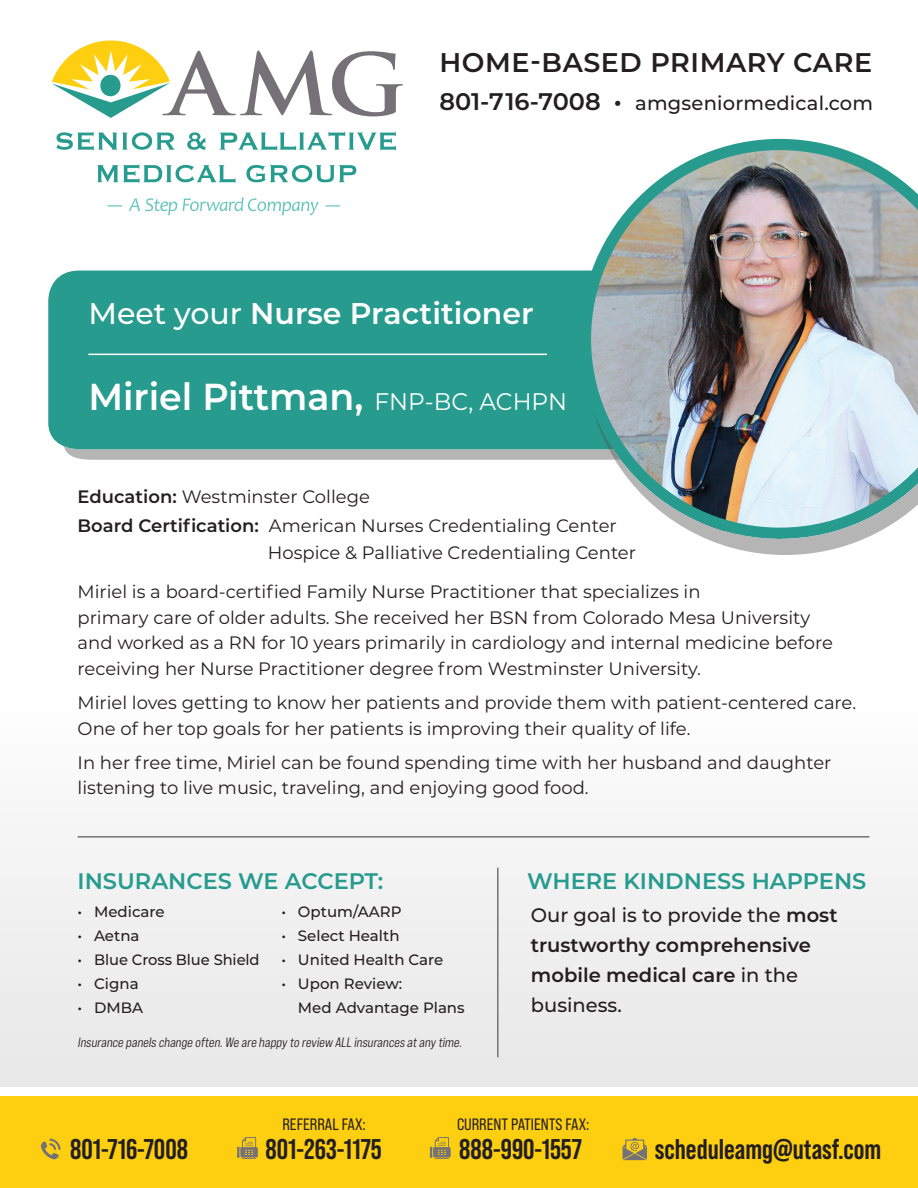
<style>
.page{position:relative;width:918px;height:1188px;background:#fff}
.page>*{position:absolute;margin:0;border:0;box-sizing:border-box;transform-origin:0 0}
.t1{font:600 37.5px "Montserrat";color:#fff}
.t2{font:600 30px "Montserrat";color:#fff}
.t3{font:700 28.5px "Bebas Neue Pro";color:#231f20}
.t4{font:600 27px "Montserrat";letter-spacing:.02em;color:#231f20}
.t5{font:600 22.5px "Montserrat";color:#269b8e}
.t6{font:600 19.5px/30px "Montserrat";color:#231f20}
.t7{font:500 19.5px "Montserrat";letter-spacing:.01em;color:#231f20}
.t8{font:18px/25.5px "Montserrat";color:#231f20}
.t9{font:16.5px "Bebas Neue Pro Sm E Rg";color:#231f20}
.t10{font:500 15px/24px "Montserrat";color:#231f20}
.t11{font:italic 13.5px "Bebas Neue Pro Sm E Md";color:#231f20}
.s1{font-weight:600;font-size:24px}
.s2{font-weight:500}
.s3{font-weight:400;font-size:24px}
.s4{font-weight:600}
</style>
<div class="page">
<div style="left:0;top:1096px;width:918px;height:92px;background:#fece10"></div>
<div style="left:0;top:708px;width:918px;height:378px;background:#f2f1f2"></div>
<hr style="left:78px;top:836px;width:791px;height:2px;background:#747276">
<hr style="left:497px;top:868px;width:2px;height:189px;background:#747276">
<svg style="left:41px;top:1139px;width:20px;height:20px"></svg>
<svg style="left:237px;top:1137px;width:21px;height:22px"></svg>
<svg style="left:430px;top:1137px;width:21px;height:22px"></svg>
<svg style="left:623px;top:1138px;width:24px;height:22px"></svg>
<svg style="left:52px;top:40px;width:351px;height:78px"></svg>
<svg style="left:129px;top:198px;width:48px;height:17px"></svg>
<svg style="left:183px;top:198px;width:136px;height:17px"></svg>
<svg style="left:325px;top:205px;width:15px;height:2px"></svg>
<svg style="left:107px;top:205px;width:15px;height:2px"></svg>
<svg style="left:56px;top:132px;width:119px;height:18px"></svg>
<svg style="left:187px;top:132px;width:18px;height:18px"></svg>
<svg style="left:220px;top:132px;width:176px;height:18px"></svg>
<svg style="left:97px;top:164px;width:139px;height:19px"></svg>
<svg style="left:246px;top:165px;width:110px;height:17px"></svg>
<div style="left:48px;top:271px;width:532px;height:176px;background:#269b8e"></div>
<img style="left:580px;top:139px;width:338px;height:270px">
<svg style="left:64px;top:409px;width:854px;height:146px"></svg>
<hr style="left:88px;top:354px;width:459px;height:1px;background:#fff">
<h3 class="t4" style="left:440px;top:43px;width:434px">HOME-BASED PRIMARY CARE</h3>
<p class="t7" style="left:440px;top:89px;width:435px"><span class="s1">801-716-7008 •</span> amgseniormedical.com</p>
<h2 class="t2" style="left:88px;top:292px;width:447px"><span class="s2">Meet your</span> Nurse Practitioner</h2>
<h1 class="t1" style="left:88px;top:370px;width:480px">Miriel Pittman, <span class="s3">FNP-BC, ACHPN</span></h1>
<p class="t8" style="left:78px;top:481px;width:541px;line-height:29.2px"><span class="s4">Education:</span> Westminster College<br><span class="s4">Board Certification:</span> American Nurses Credentialing Center</p>
<p class="t8" style="left:78px;top:533px;width:625px;line-height:39px;text-indent:190px">Hospice &amp; Palliative Credentialing Center<br>Miriel is a board-certified Family Nurse Practitioner that specializes in</p>
<p class="t8" style="left:78px;top:604px;width:757px">primary care of older adults. She received her BSN from Colorado Mesa University and worked as a RN for 10 years primarily in cardiology and internal medicine before receiving her Nurse Practitioner degree from Westminster University.</p>
<p class="t8" style="left:78px;top:689px;width:780px">Miriel loves getting to know her patients and provide them with patient-centered care.<br>One of her top goals for her patients is improving their quality of life.</p>
<p class="t8" style="left:78px;top:749px;width:755px">In her free time, Miriel can be found spending time with her husband and daughter listening to live music, traveling, and enjoying good food.</p>
<p class="t5" style="left:78px;top:865px;width:307px">INSURANCES WE ACCEPT:</p>
<p class="t10" style="left:78px;top:899px;width:89px">• Medicare</p>
<p class="t10" style="left:78px;top:923px;width:63px">• Aetna</p>
<p class="t10" style="left:78px;top:947px;width:184px">• Blue Cross Blue Shield</p>
<p class="t10" style="left:78px;top:971px;width:63px">• Cigna</p>
<p class="t10" style="left:78px;top:995px;width:67px">• DMBA</p>
<p class="t11" style="left:78px;top:1035px;width:388px">Insurance panels change often.We are happy to review ALL insurances atany time.</p>
<p class="t10" style="left:281px;top:899px;width:122px">• Optum/AARP</p>
<p class="t10" style="left:281px;top:923px;width:120px">• Select Health</p>
<p class="t10" style="left:281px;top:947px;width:163px">• United Health Care</p>
<p class="t10" style="left:298px;top:971px;width:168px;text-indent:-16px">• Upon Review:<br>Med Advantage Plans</p>
<p class="t5" style="left:527px;top:865px;width:341px">WHERE KINDNESS HAPPENS</p>
<p class="t6" style="left:531px;top:900px;width:308px"><span class="s2">Our goal is to provide the</span> most trustworthy comprehensive mobile medical care <span class="s2">in the business.</span></p>
<p class="t9" style="left:282px;top:1114px;width:85px">REFERRAL FAX:</p>
<p class="t9" style="left:457px;top:1114px;width:134px">CURRENT PATIENTS FAX:</p>
<h3 class="t3" style="left:70px;top:1133px;width:119px">801-716-7008</h3>
<h3 class="t3" style="left:266px;top:1133px;width:118px">801-263-1175</h3>
<h3 class="t3" style="left:459px;top:1133px;width:124px">888-990-1557</h3>
<h3 class="t3" style="left:655px;top:1133px;width:228px">scheduleamg@utasf.com</h3>
</div>
